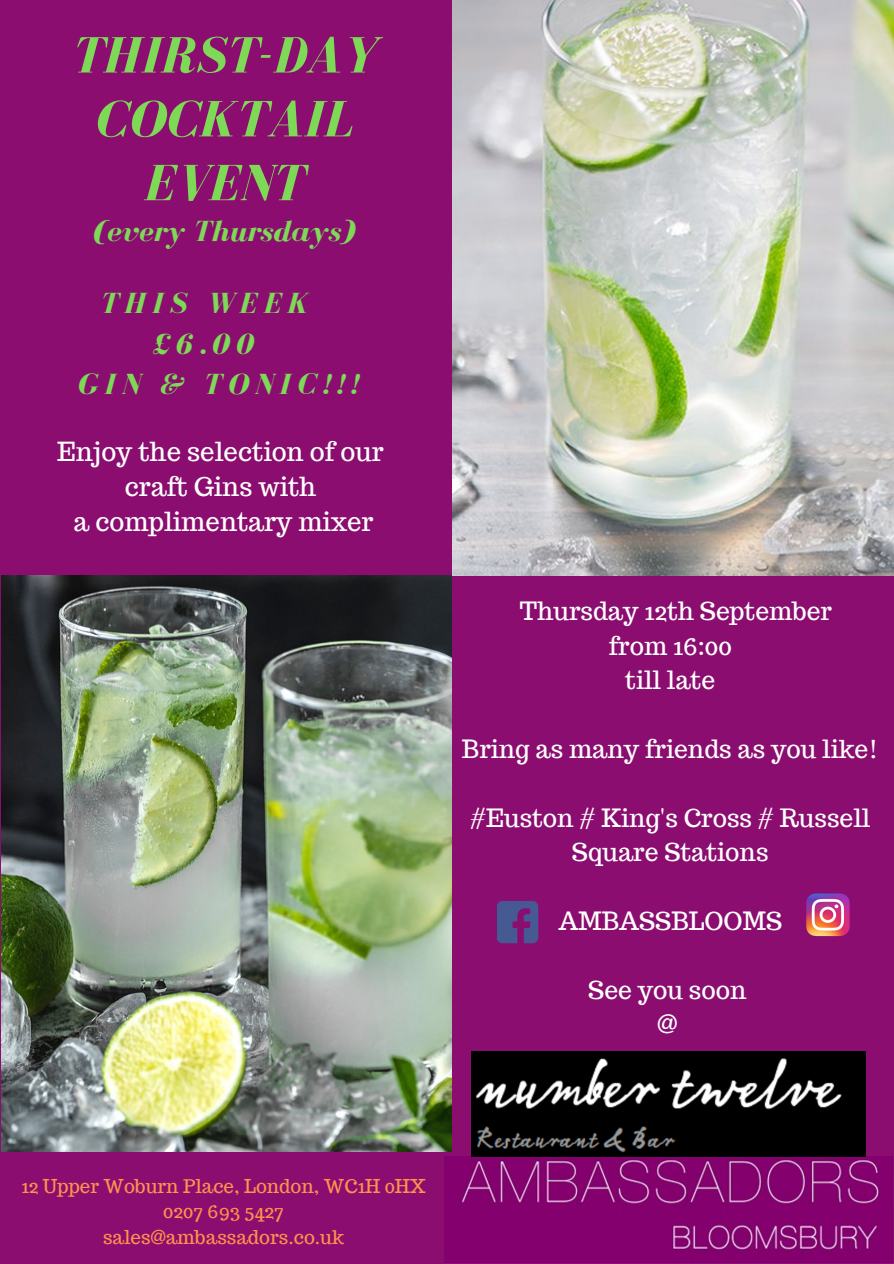
<style>
.page{position:relative;width:894px;height:1264px;background:#fff}
.page>*{position:absolute;margin:0;border:0;box-sizing:border-box;transform-origin:0 0}
.t1{font:italic 700 52.5px/63.8px "Bodoni FLF";color:#7ed957;text-align:center}
.t2{font:italic 700 30px "Bodoni FLF";letter-spacing:.2em;color:#7ed957}
.t3{font:italic 700 30px "Bodoni FLF";color:#7ed957}
.t4{font:25.8px/35.2px "Trocchi";color:#fff;text-align:center}
.t5{font:24.6px/34.3px "Trocchi";color:#fff;text-align:center}
.t6{font:18.75px/25.3px "Trocchi";color:#ff914d;text-align:center}
</style>
<div class="page">
<div style="left:0;top:0;width:893px;height:1263px;background:#8b0d70"></div>
<img style="left:444px;top:1156px;width:448px;height:107px">
<img style="left:496px;top:901px;width:43px;height:43px">
<img style="left:806px;top:893px;width:44px;height:44px">
<img style="left:471px;top:1051px;width:394px;height:105px">
<img style="left:452px;top:0;width:441px;height:575px">
<img style="left:1px;top:575px;width:451px;height:576px">
<h1 class="t1" style="left:71px;top:23px;width:307px">THIRST-DAY<br>COCKTAIL<br>EVENT</h1>
<p class="t3" style="left:93px;top:215px;width:263px">(every Thursdays)</p>
<p class="t2" style="left:100px;top:287px;width:209px">THIS WEEK</p>
<p class="t2" style="left:153px;top:328px;width:104px">£6.00</p>
<p class="t2" style="left:78px;top:368px;width:282px">GIN &amp; TONIC!!!</p>
<p class="t4" style="left:57px;top:434px;width:328px">Enjoy the selection of our craft Gins with<br>a complimentary mixer</p>
<p class="t5" style="left:520px;top:594px;width:313px">Thursday 12th September from 16:00<br>till late</p>
<p class="t5" style="left:462px;top:731px;width:418px">Bring as many friends as you like!</p>
<p class="t5" style="left:470px;top:800px;width:402px">#Euston # King's Cross # Russell<br>Square Stations</p>
<p class="t5" style="left:558px;top:903px;width:225px">AMBASSBLOOMS</p>
<p class="t5" style="left:588px;top:972px;width:160px">See you soon @</p>
<p class="t6" style="left:21px;top:1173px;width:405px">12 Upper Woburn Place, London, WC1H 0HX<br>0207 693 5427<br>sales@ambassadors.co.uk</p>
</div>
